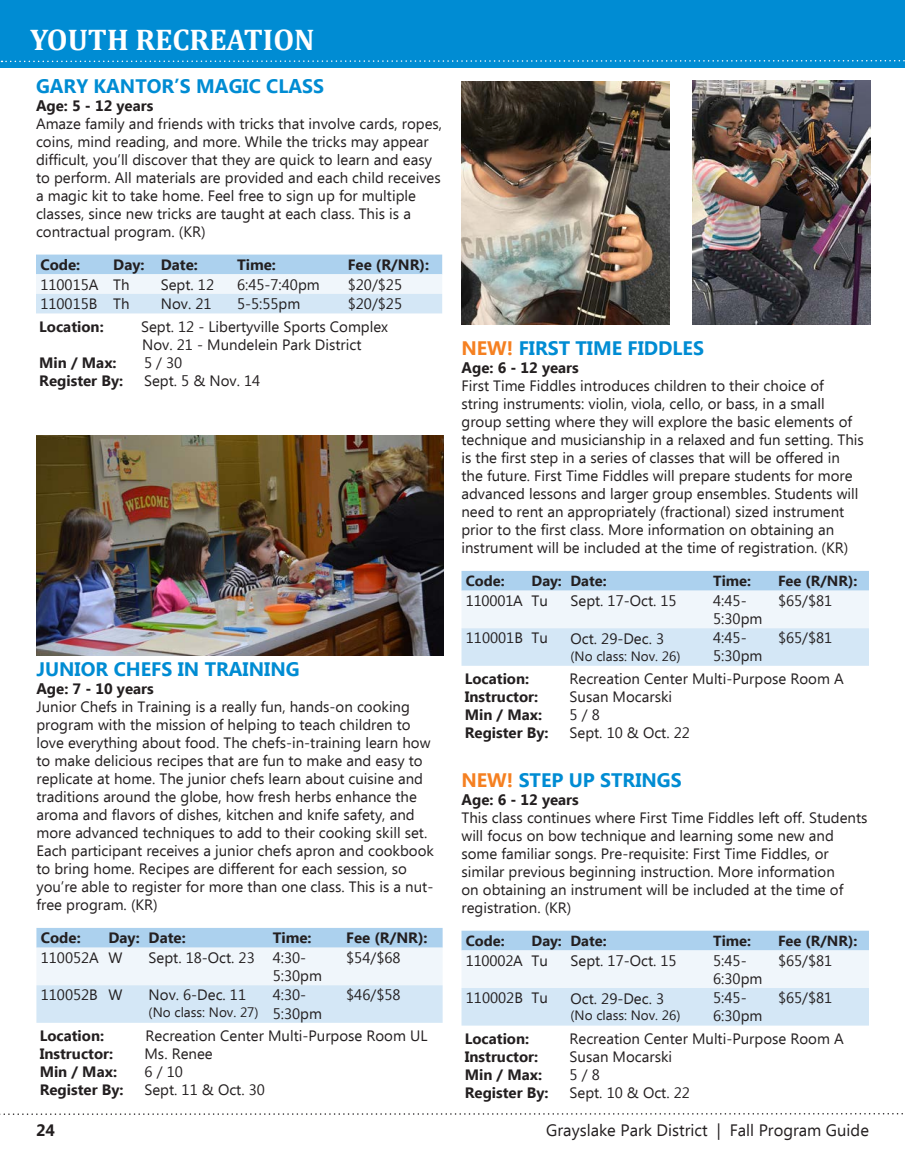
<style>
.page{position:relative;width:905px;height:1175px;background:#fff}
.page>*{position:absolute;margin:0;border:0;box-sizing:border-box;transform-origin:0 0}
.t1{font:700 30px "Cambria";color:#fff}
.t2{font:700 19.5px "Ebrima";color:#008cd3}
.t3{font:16.5px "Ebrima";color:#231f20}
.t4{font:700 16.5px "Ebrima";color:#231f20}
.t5{font:15px/18px "Ebrima";color:#231f20}
.t6{font:700 15px "Ebrima";color:#231f20}
.t7{font:700 14.7px "Ebrima";color:#231f20}
.t8{font:13.5px "Ebrima";color:#231f20}
.s1{color:#f58021}
</style>
<div class="page">
<div style="left:0;top:0;width:904px;height:68px;background:#008cd3"></div>
<svg style="left:1px;top:59px;width:904px;height:4px"></svg>
<svg style="left:0;top:1113px;width:903px;height:2px"></svg>
<svg style="left:36px;top:254px;width:406px;height:59px"></svg>
<svg style="left:461px;top:571px;width:408px;height:95px"></svg>
<svg style="left:461px;top:930px;width:408px;height:95px"></svg>
<svg style="left:36px;top:928px;width:406px;height:94px"></svg>
<img style="left:37px;top:436px;width:406px;height:219px">
<img style="left:461px;top:81px;width:209px;height:243px">
<img style="left:692px;top:81px;width:178px;height:243px">
<p class="t1" style="left:30px;top:19px;width:286px">YOUTH RECREATION</p>
<p class="t2" style="left:36px;top:71px;width:289px">GARY KANTOR’S MAGIC CLASS</p>
<p class="t6" style="left:36px;top:94px;width:119px">Age: 5 - 12 years</p>
<p class="t5" style="left:36px;top:115px;width:407px">Amaze family and friends with tricks that involve cards, ropes, coins, mind reading, and more. While the tricks may appear difficult, you’ll discover that they are quick to learn and easy to perform. All materials are provided and each child receives a magic kit to take home. Feel free to sign up for multiple classes, since new tricks are taught at each class. This is a contractual program. (KR)</p>
<p class="t6" style="left:40px;top:253px;width:41px">Code:</p>
<p class="t6" style="left:113px;top:253px;width:33px">Day:</p>
<p class="t6" style="left:161px;top:253px;width:39px">Date:</p>
<p class="t6" style="left:237px;top:253px;width:40px">Time:</p>
<p class="t6" style="left:348px;top:253px;width:83px">Fee (R/NR):</p>
<p class="t5" style="left:40px;top:276px;width:60px">110015A</p>
<p class="t5" style="left:113px;top:276px;width:18px">Th</p>
<p class="t5" style="left:161px;top:276px;width:55px">Sept. 12</p>
<p class="t5" style="left:237px;top:276px;width:84px">6:45-7:40pm</p>
<p class="t5" style="left:348px;top:276px;width:56px">$20/$25</p>
<p class="t5" style="left:40px;top:296px;width:59px">110015B</p>
<p class="t5" style="left:113px;top:296px;width:18px">Th</p>
<p class="t5" style="left:161px;top:296px;width:52px">Nov. 21</p>
<p class="t5" style="left:237px;top:296px;width:65px">5-5:55pm</p>
<p class="t5" style="left:348px;top:296px;width:56px">$20/$25</p>
<p class="t6" style="left:39px;top:315px;width:66px">Location:</p>
<p class="t5" style="left:141px;top:318px;width:248px">Sept. 12 - Libertyville Sports Complex</p>
<p class="t5" style="left:142px;top:336px;width:221px">Nov. 21 - Mundelein Park District</p>
<p class="t6" style="left:39px;top:351px;width:79px">Min / Max:</p>
<p class="t5" style="left:144px;top:354px;width:40px">5 / 30</p>
<p class="t6" style="left:39px;top:369px;width:85px">Register By:</p>
<p class="t5" style="left:144px;top:372px;width:118px">Sept. 5 &amp; Nov. 14</p>
<p class="t2" style="left:36px;top:654px;width:265px">JUNIOR CHEFS IN TRAINING</p>
<p class="t6" style="left:36px;top:677px;width:119px">Age: 7 - 10 years</p>
<p class="t5" style="left:36px;top:698px;width:399px">Junior Chefs in Training is a really fun, hands-on cooking program with the mission of helping to teach children to love everything about food. The chefs-in-training learn how to make delicious recipes that are fun to make and easy to replicate at home. The junior chefs learn about cuisine and traditions around the globe, how fresh herbs enhance the aroma and flavors of dishes, kitchen and knife safety, and more advanced techniques to add to their cooking skill set.<br>Each participant receives a junior chefs apron and cookbook to bring home. Recipes are different for each session, so you’re able to register for more than one class. This is a nut&shy;free program. (KR)</p>
<p class="t6" style="left:41px;top:926px;width:41px">Code:</p>
<p class="t6" style="left:108px;top:926px;width:33px">Day:</p>
<p class="t6" style="left:149px;top:926px;width:39px">Date:</p>
<p class="t6" style="left:273px;top:926px;width:40px">Time:</p>
<p class="t6" style="left:346px;top:926px;width:83px">Fee (R/NR):</p>
<p class="t5" style="left:41px;top:949px;width:60px">110052A</p>
<p class="t5" style="left:108px;top:949px;width:16px">W</p>
<p class="t5" style="left:149px;top:949px;width:108px">Sept. 18-Oct. 23</p>
<p class="t5" style="left:273px;top:949px;width:51px">4:30-<br>5:30pm</p>
<p class="t5" style="left:346px;top:949px;width:56px">$54/$68</p>
<p class="t5" style="left:41px;top:987px;width:59px">110052B</p>
<p class="t5" style="left:108px;top:987px;width:16px">W</p>
<p class="t5" style="left:149px;top:987px;width:99px">Nov. 6-Dec. 11</p>
<p class="t8" style="left:149px;top:1002px;width:111px">(No class: Nov. 27)</p>
<p class="t5" style="left:273px;top:987px;width:51px">4:30-<br>5:30pm</p>
<p class="t5" style="left:346px;top:987px;width:56px">$46/$58</p>
<p class="t6" style="left:40px;top:1024px;width:66px">Location:</p>
<p class="t5" style="left:146px;top:1027px;width:283px">Recreation Center Multi-Purpose Room UL</p>
<p class="t6" style="left:40px;top:1042px;width:75px">Instructor:</p>
<p class="t5" style="left:144px;top:1045px;width:70px">Ms. Renee</p>
<p class="t6" style="left:40px;top:1060px;width:79px">Min / Max:</p>
<p class="t5" style="left:144px;top:1063px;width:40px">6 / 10</p>
<p class="t6" style="left:40px;top:1078px;width:85px">Register By:</p>
<p class="t5" style="left:144px;top:1081px;width:122px">Sept. 11 &amp; Oct. 30</p>
<p class="t2" style="left:461px;top:333px;width:244px"><span class="s1">NEW!</span> FIRST TIME FIDDLES</p>
<p class="t6" style="left:461px;top:356px;width:119px">Age: 6 - 12 years</p>
<p class="t5" style="left:461px;top:377px;width:404px">First Time Fiddles introduces children to their choice of string instruments: violin, viola, cello, or bass, in a small group setting where they will explore the basic elements of technique and musicianship in a relaxed and fun setting. This is the first step in a series of classes that will be offered in the future. First Time Fiddles will prepare students for more advanced lessons and larger group ensembles. Students will need to rent an appropriately (fractional) sized instrument prior to the first class. More information on obtaining an instrument will be included at the time of registration. (KR)</p>
<p class="t7" style="left:466px;top:570px;width:40px">Code:</p>
<p class="t7" style="left:531px;top:570px;width:32px">Day:</p>
<p class="t7" style="left:570px;top:570px;width:38px">Date:</p>
<p class="t7" style="left:713px;top:570px;width:39px">Time:</p>
<p class="t7" style="left:778px;top:570px;width:81px">Fee (R/NR):</p>
<p class="t5" style="left:466px;top:592px;width:59px">110001A</p>
<p class="t5" style="left:531px;top:592px;width:18px">Tu</p>
<p class="t5" style="left:570px;top:592px;width:108px">Sept. 17-Oct. 15</p>
<p class="t5" style="left:713px;top:592px;width:51px">4:45-<br>5:30pm</p>
<p class="t5" style="left:778px;top:592px;width:56px">$65/$81</p>
<p class="t5" style="left:466px;top:630px;width:59px">110001B</p>
<p class="t5" style="left:531px;top:630px;width:18px">Tu</p>
<p class="t5" style="left:570px;top:631px;width:95px">Oct. 29-Dec. 3</p>
<p class="t8" style="left:570px;top:646px;width:111px">(No class: Nov. 26)</p>
<p class="t5" style="left:713px;top:630px;width:51px">4:45-<br>5:30pm</p>
<p class="t5" style="left:778px;top:630px;width:56px">$65/$81</p>
<p class="t6" style="left:464px;top:667px;width:66px">Location:</p>
<p class="t5" style="left:569px;top:670px;width:276px">Recreation Center Multi-Purpose Room A</p>
<p class="t6" style="left:464px;top:685px;width:75px">Instructor:</p>
<p class="t5" style="left:569px;top:688px;width:104px">Susan Mocarski</p>
<p class="t6" style="left:464px;top:703px;width:79px">Min / Max:</p>
<p class="t5" style="left:569px;top:706px;width:32px">5 / 8</p>
<p class="t6" style="left:464px;top:721px;width:85px">Register By:</p>
<p class="t5" style="left:569px;top:724px;width:122px">Sept. 10 &amp; Oct. 22</p>
<p class="t2" style="left:461px;top:765px;width:222px"><span class="s1">NEW!</span> STEP UP STRINGS</p>
<p class="t6" style="left:461px;top:788px;width:119px">Age: 6 - 12 years</p>
<p class="t5" style="left:461px;top:809px;width:407px">This class continues where First Time Fiddles left off. Students will focus on bow technique and learning some new and some familiar songs. Pre-requisite: First Time Fiddles, or similar previous beginning instruction. More information<br>on obtaining an instrument will be included at the time of registration. (KR)</p>
<p class="t7" style="left:466px;top:929px;width:40px">Code:</p>
<p class="t7" style="left:531px;top:929px;width:32px">Day:</p>
<p class="t7" style="left:570px;top:929px;width:38px">Date:</p>
<p class="t7" style="left:713px;top:929px;width:39px">Time:</p>
<p class="t7" style="left:778px;top:929px;width:81px">Fee (R/NR):</p>
<p class="t5" style="left:466px;top:952px;width:59px">110002A</p>
<p class="t5" style="left:531px;top:952px;width:18px">Tu</p>
<p class="t5" style="left:570px;top:952px;width:108px">Sept. 17-Oct. 15</p>
<p class="t5" style="left:713px;top:952px;width:51px">5:45-<br>6:30pm</p>
<p class="t5" style="left:778px;top:952px;width:56px">$65/$81</p>
<p class="t5" style="left:466px;top:990px;width:59px">110002B</p>
<p class="t5" style="left:531px;top:990px;width:18px">Tu</p>
<p class="t5" style="left:570px;top:990px;width:95px">Oct. 29-Dec. 3</p>
<p class="t8" style="left:570px;top:1006px;width:111px">(No class: Nov. 26)</p>
<p class="t5" style="left:713px;top:990px;width:51px">5:45-<br>6:30pm</p>
<p class="t5" style="left:778px;top:990px;width:56px">$65/$81</p>
<p class="t6" style="left:464px;top:1027px;width:66px">Location:</p>
<p class="t5" style="left:569px;top:1030px;width:276px">Recreation Center Multi-Purpose Room A</p>
<p class="t6" style="left:464px;top:1045px;width:75px">Instructor:</p>
<p class="t5" style="left:569px;top:1048px;width:104px">Susan Mocarski</p>
<p class="t6" style="left:464px;top:1063px;width:79px">Min / Max:</p>
<p class="t5" style="left:569px;top:1066px;width:32px">5 / 8</p>
<p class="t6" style="left:464px;top:1081px;width:85px">Register By:</p>
<p class="t5" style="left:569px;top:1084px;width:122px">Sept. 10 &amp; Oct. 22</p>
<p class="t4" style="left:36px;top:1117px;width:20px">24</p>
<p class="t3" style="left:546px;top:1118px;width:324px">Grayslake Park District | Fall Program Guide</p>
</div>
